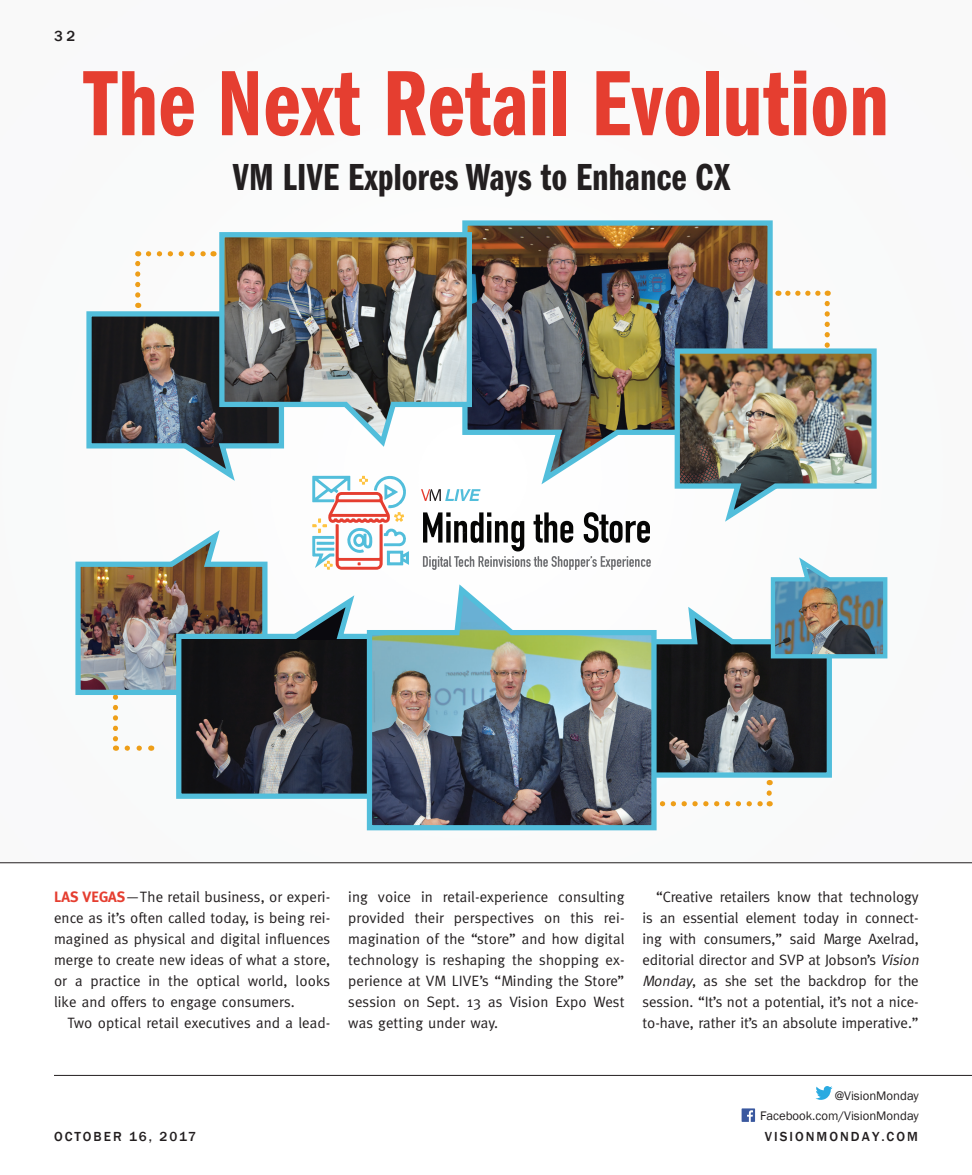
<style>
.page{position:relative;width:972px;height:1175px;background:#fff}
.page>*{position:absolute;margin:0;border:0;box-sizing:border-box;transform-origin:0 0}
.t1{font:96px "Franklin Gothic Demi Cmpr";letter-spacing:.01em;color:#e53e30}
.t2{font:39px "Franklin Gothic Demi Cmpr";letter-spacing:.01em;color:#231f20}
.t3{font:15px/21px "Meta";letter-spacing:-.005em;color:#231f20;text-align:justify}
.CATEGORY{font:500 15px "Franklin Gothic";color:#231f20}
.CATEGORY-2{font:500 13.5px "Franklin Gothic";letter-spacing:.15em;color:#231f20}
.t4{font:12.75px "Franklin Gothic";color:#231f20}
.s1{font-weight:700;color:#e53e30}
.s2{font-style:italic}
</style>
<div class="page">
<svg style="left:742px;top:1108px;width:13px;height:13px"></svg>
<svg style="left:815px;top:1086px;width:18px;height:13px"></svg>
<hr style="left:0;top:862px;width:972px;height:1px;background:#231f20">
<hr style="left:54px;top:1075px;width:918px;height:1px;background:#231f20">
<img style="left:462px;top:220px;width:311px;height:83px">
<img style="left:219px;top:229px;width:256px;height:179px">
<svg style="left:135px;top:251px;width:5px;height:44px"></svg>
<svg style="left:148px;top:251px;width:66px;height:5px"></svg>
<svg style="left:788px;top:290px;width:40px;height:6px"></svg>
<svg style="left:659px;top:801px;width:111px;height:5px"></svg>
<img style="left:75px;top:303px;width:337px;height:448px">
<img style="left:174px;top:589px;width:190px;height:210px">
<img style="left:364px;top:579px;width:293px;height:252px">
<img style="left:421px;top:303px;width:467px;height:490px">
<p class="CATEGORY" style="left:54px;top:27px;width:23px">3 2</p>
<p class="t1" style="left:83px;top:51px;width:807px">The Next Retail Evolution</p>
<p class="t2" style="left:233px;top:156px;width:499px">VM LIVE Explores Ways to Enhance CX</p>
<p class="t3" style="left:54px;top:886px;width:278px"><span class="s1">LAS VEGAS</span>—The retail business, or experi&shy;ence as it’s often called today, is being rei&shy;magined as physical and digital influences merge to create new ideas of what a store, or a practice in the optical world, looks like and offers to engage consumers.</p>
<p class="t3" style="left:68px;top:1012px;width:264px">Two optical retail executives and a lead-</p>
<p class="t3" style="left:348px;top:886px;width:278px">ing voice in retail-experience consulting provided their perspectives on this rei&shy;magination of the “store” and how digital technology is reshaping the shopping ex&shy;perience at VM LIVE’s “Minding the Store” session on Sept. 13 as Vision Expo West was getting under way.</p>
<p class="t3" style="left:643px;top:886px;width:281px;text-align:left;text-indent:14px">“Creative retailers know that technology is an essential element today in connect&shy;ing with consumers,” said Marge Axelrad, editorial director and SVP at Jobson’s <span class="s2">Vision Monday</span>, as she set the backdrop for the session. “It’s not a potential, it’s not a nice&shy;to-have, rather it’s an absolute imperative.”</p>
<p class="t4" style="left:835px;top:1087px;width:86px">@VisionMonday</p>
<p class="t4" style="left:760px;top:1107px;width:160px">Facebook.com/VisionMonday</p>
<p class="CATEGORY-2" style="left:54px;top:1128px;width:144px">OCTOBER 16, 2017</p>
<p class="CATEGORY-2" style="left:765px;top:1128px;width:155px">VISIONMONDAY.COM</p>
</div>
